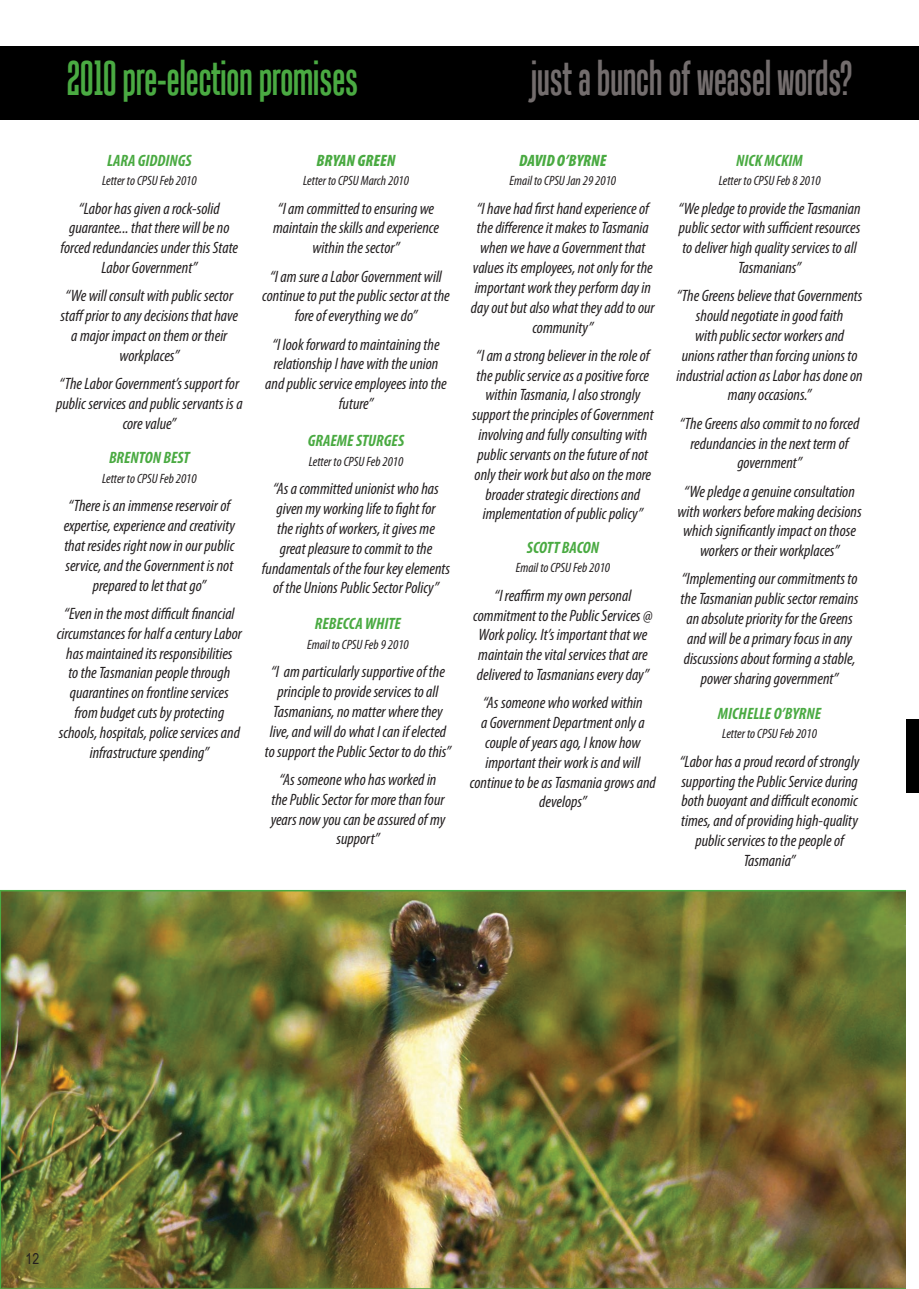
<style>
.page{position:relative;width:919px;height:1289px;background:#fff}
.page>*{position:absolute;margin:0;border:0;box-sizing:border-box;transform-origin:0 0}
.t1{font:48px "Tandelle";color:#4aaa42}
.t2{font:48px "Tandelle";color:#736d6d}
.t3{font:italic condensed 16.5px/19.8px "Myriad Pro";color:#231f20;text-align:center}
.t4{font:italic 700 condensed 16.5px "Myriad Pro";color:#4aaa42}
.t5{font:italic 900 condensed 16.5px "Myriad Pro";color:#4aaa42}
.t6{font:15px "Arial Narrow";color:#231f20}
.t7{font:italic condensed 13.5px "Myriad Pro";color:#231f20}
</style>
<div class="page">
<img style="left:3px;top:893px;width:903px;height:392px">
<div style="left:906px;top:719px;width:12px;height:73px;background:#000"></div>
<div style="left:0;top:47px;width:918px;height:73px;background:#000"></div>
<p class="t1" style="left:67px;top:51px;width:293px">2010 pre-election promises</p>
<p class="t2" style="left:531px;top:51px;width:322px">just a bunch of weasel words?</p>
<p class="t4" style="left:107px;top:150px;width:86px">LARA GIDDINGS</p>
<p class="t7" style="left:102px;top:173px;width:96px">Letter to CPSU Feb 2010</p>
<p class="t3" style="left:61px;top:198px;width:179px">“Labor has given a rock-solid guarantee... that there will be no forced redundancies under this State<br>Labor Government”</p>
<p class="t3" style="left:61px;top:286px;width:179px">“We will consult with public sector staff prior to any decisions that have a major impact on them or their workplaces”</p>
<p class="t3" style="left:56px;top:373px;width:188px">“The Labor Government’s support for public services and public servants is a core value”</p>
<p class="t4" style="left:109px;top:447px;width:82px">BRENTON BEST</p>
<p class="t7" style="left:102px;top:470px;width:96px">Letter to CPSU Feb 2010</p>
<p class="t3" style="left:64px;top:496px;width:173px">“There is an immense reservoir of expertise, experience and creativity that resides right now in our public service, and the Government is not prepared to let that go”</p>
<p class="t3" style="left:57px;top:603px;width:187px">“Even in the most difficult financial circumstances for half a century Labor has maintained its responsibilities<br>to the Tasmanian people through quarantines on frontline services from budget cuts by protecting schools, hospitals, police services and infrastructure spending”</p>
<p class="t5" style="left:316px;top:151px;width:80px">BRYAN GREEN</p>
<p class="t7" style="left:303px;top:173px;width:107px">Letter to CPSU March 2010</p>
<p class="t3" style="left:273px;top:198px;width:167px">“I am committed to ensuring we maintain the skills and experience within the sector”</p>
<p class="t3" style="left:262px;top:266px;width:189px">“I am sure a Labor Government will continue to put the public sector at the fore of everything we do”</p>
<p class="t3" style="left:265px;top:334px;width:183px">“I look forward to maintaining the relationship I have with the union and public service employees into the future”</p>
<p class="t4" style="left:308px;top:430px;width:98px">GRAEME STURGES</p>
<p class="t7" style="left:309px;top:453px;width:96px">Letter to CPSU Feb 2010</p>
<p class="t3" style="left:262px;top:479px;width:190px">“As a committed unionist who has given my working life to fight for<br>the rights of workers, it gives me<br>great pleasure to commit to the fundamentals of the four key elements of the Unions Public Sector Policy”</p>
<p class="t4" style="left:315px;top:613px;width:87px">REBECCA WHITE</p>
<p class="t7" style="left:307px;top:636px;width:103px">Email to CPSU Feb 9 2010</p>
<p class="t3" style="left:265px;top:661px;width:188px">“I am particularly supportive of the principle to provide services to all Tasmanians, no matter where they live, and will do what I can if elected to support the Public Sector to do this”</p>
<p class="t3" style="left:271px;top:769px;width:176px">“As someone who has worked in the Public Sector for more than four years now you can be assured of my support”</p>
<p class="t5" style="left:519px;top:151px;width:89px">DAVID O’BYRNE</p>
<p class="t7" style="left:509px;top:173px;width:108px">Email to CPSU Jan 29 2010</p>
<p class="t3" style="left:471px;top:198px;width:185px">“I have had first hand experience of the difference it makes to Tasmania when we have a Government that values its employees, not only for the important work they perform day in day out but also what they add to our community”</p>
<p class="t3" style="left:472px;top:345px;width:183px">“I am a strong believer in the role of the public service as a positive force within Tasmania, I also strongly support the principles of Government involving and fully consulting with public servants on the future of not only their work but also on the more broader strategic directions and implementation of public policy”</p>
<p class="t4" style="left:527px;top:537px;width:74px">SCOTT BACON</p>
<p class="t7" style="left:515px;top:560px;width:96px">Email to CPSU Feb 2010</p>
<p class="t3" style="left:473px;top:585px;width:181px">“I reaffirm my own personal commitment to the Public Services @ Work policy. It’s important that we maintain the vital services that are delivered to Tasmanians every day”</p>
<p class="t3" style="left:470px;top:692px;width:187px">“As someone who worked within<br>a Government Department only a couple of years ago, I know how important their work is and will continue to be as Tasmania grows and develops”</p>
<p class="t4" style="left:736px;top:150px;width:68px">NICK MCKIM</p>
<p class="t7" style="left:718px;top:173px;width:103px">Letter to CPSU Feb 8 2010</p>
<p class="t3" style="left:678px;top:198px;width:184px">“We pledge to provide the Tasmanian public sector with sufficient resources to deliver high quality services to all<br>Tasmanians”</p>
<p class="t3" style="left:676px;top:286px;width:187px">“The Greens believe that Governments should negotiate in good faith<br>with public sector workers and unions rather than forcing unions to industrial action as Labor has done on many occasions.”</p>
<p class="t3" style="left:679px;top:413px;width:181px">“The Greens also commit to no forced redundancies in the next term of government”</p>
<p class="t3" style="left:677px;top:481px;width:186px">“We pledge a genuine consultation with workers before making decisions which significantly impact on those workers or their workplaces”</p>
<p class="t3" style="left:680px;top:569px;width:179px">“Implementing our commitments to the Tasmanian public sector remains an absolute priority for the Greens and will be a primary focus in any discussions about forming a stable, power sharing government”</p>
<p class="t4" style="left:718px;top:702px;width:105px">MICHELLE O’BYRNE</p>
<p class="t7" style="left:722px;top:725px;width:96px">Letter to CPSU Feb 2010</p>
<p class="t3" style="left:679px;top:751px;width:181px">“Labor has a proud record of strongly supporting the Public Service during both buoyant and difficult economic times, and of providing high-quality public services to the people of<br>Tasmania”</p>
<p class="t6" style="left:26px;top:1247px;width:15px">12</p>
</div>
